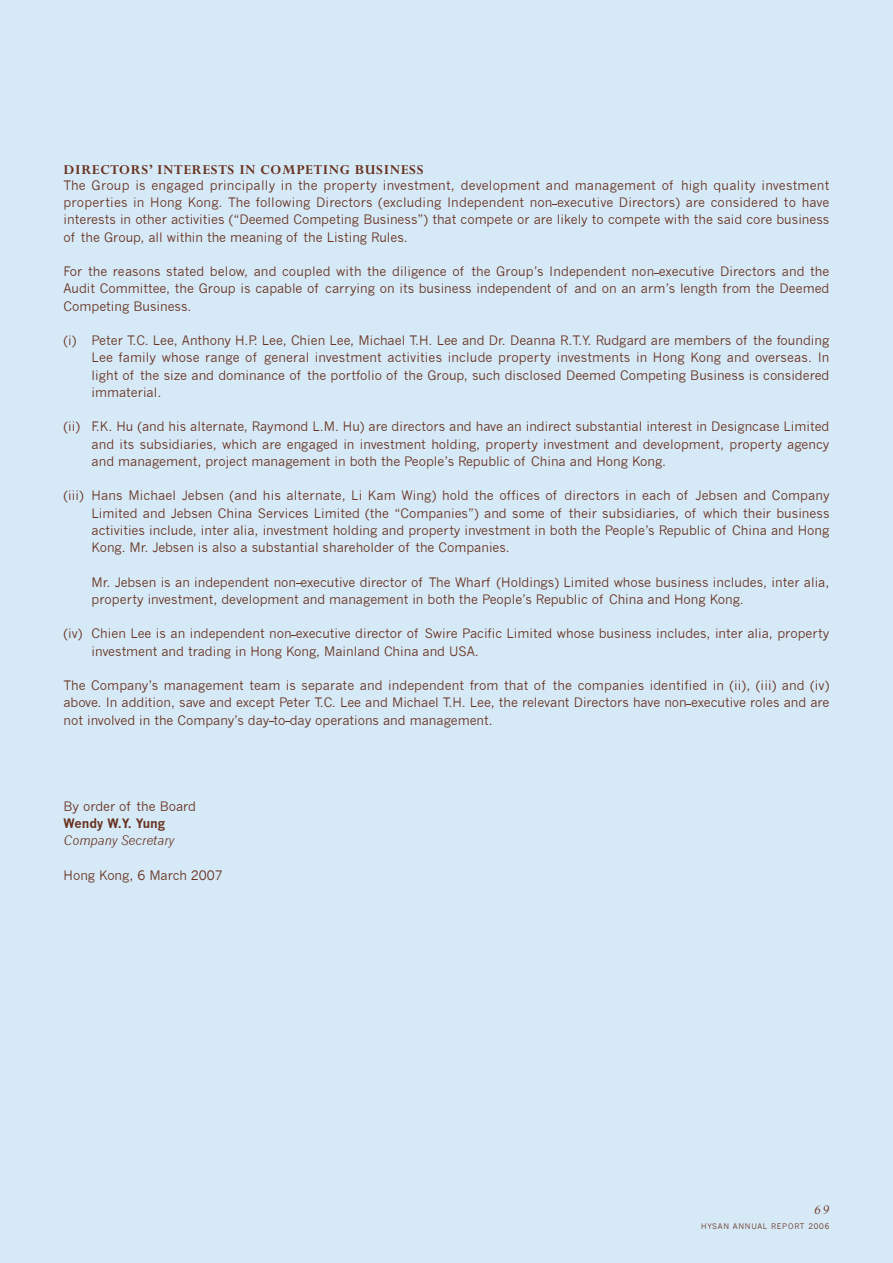
<style>
.page{position:relative;width:893px;height:1263px;background:#fff}
.page>*{position:absolute;margin:0;border:0;box-sizing:border-box;transform-origin:0 0}
.t1{font:700 15px "Perpetua Std";letter-spacing:.05em;color:#68311e}
.t2{font:italic 15px "Perpetua Std";color:#68311e}
.t3{font:12.75px/17.2px "News Gothic";color:#68311e;text-align:justify}
.t4{font:italic 12.75px "News Gothic";color:#68311e}
.t5{font:700 12.75px "News Gothic";color:#68311e}
.t6{font:7.5px "News Gothic";letter-spacing:.1em;color:#68311e}
</style>
<div class="page">
<div style="left:0;top:0;width:892px;height:1263px;background:#d6e9f7"></div>
<p class="t1" style="left:64px;top:164px;width:361px">DIRECTORS’ INTERESTS IN COMPETING BUSINESS</p>
<p class="t3" style="left:64px;top:177px;width:767px">The Group is engaged principally in the property investment, development and management of high quality investment properties in Hong Kong. The following Directors (excluding Independent non executive Directors) are considered to have interests in other activities (“Deemed Competing Business”) that compete or are likely to compete with the said core business of the Group, all within the meaning of the Listing Rules.</p>
<p class="t3" style="left:64px;top:263px;width:767px">For the reasons stated below, and coupled with the diligence of the Group’s Independent non executive Directors and the Audit Committee, the Group is capable of carrying on its business independent of and on an arm’s length from the Deemed Competing Business.</p>
<p class="t3" style="left:92px;top:332px;width:739px;text-indent:-28px">(i) Peter T.C. Lee, Anthony H.P. Lee, Chien Lee, Michael T.H. Lee and Dr. Deanna R.T.Y. Rudgard are members of the founding Lee family whose range of general investment activities include property investments in Hong Kong and overseas. In light of the size and dominance of the portfolio of the Group, such disclosed Deemed Competing Business is considered immaterial.</p>
<p class="t3" style="left:92px;top:418px;width:739px;text-indent:-28px">(ii) F.K. Hu (and his alternate, Raymond L.M. Hu) are directors and have an indirect substantial interest in Designcase Limited and its subsidiaries, which are engaged in investment holding, property investment and development, property agency and management, project management in both the People’s Republic of China and Hong Kong.</p>
<p class="t3" style="left:92px;top:487px;width:739px;text-indent:-28px">(iii) Hans Michael Jebsen (and his alternate, Li Kam Wing) hold the offices of directors in each of Jebsen and Company Limited and Jebsen China Services Limited (the “Companies”) and some of their subsidiaries, of which their business activities include, inter alia, investment holding and property investment in both the People’s Republic of China and Hong Kong. Mr. Jebsen is also a substantial shareholder of the Companies.</p>
<p class="t3" style="left:92px;top:573px;width:739px">Mr. Jebsen is an independent non executive director of The Wharf (Holdings) Limited whose business includes, inter alia, property investment, development and management in both the People’s Republic of China and Hong Kong.</p>
<p class="t3" style="left:92px;top:625px;width:739px;text-indent:-28px">(iv) Chien Lee is an independent non executive director of Swire Pacific Limited whose business includes, inter alia, property investment and trading in Hong Kong, Mainland China and USA.</p>
<p class="t3" style="left:64px;top:677px;width:767px">The Company’s management team is separate and independent from that of the companies identified in (ii), (iii) and (iv) above. In addition, save and except Peter T.C. Lee and Michael T.H. Lee, the relevant Directors have non executive roles and are not involved in the Company’s day to day operations and management.</p>
<p class="t3" style="left:64px;top:798px;width:134px">By order of the Board</p>
<p class="t5" style="left:64px;top:816px;width:103px">Wendy W.Y. Yung</p>
<p class="t4" style="left:64px;top:833px;width:112px">Company Secretary</p>
<p class="t3" style="left:64px;top:867px;width:161px">Hong Kong, 6 March 2007</p>
<p class="t2" style="left:814px;top:1203px;width:17px">69</p>
<p class="t6" style="left:701px;top:1222px;width:130px">HYSAN ANNUAL REPORT 2006</p>
</div>
